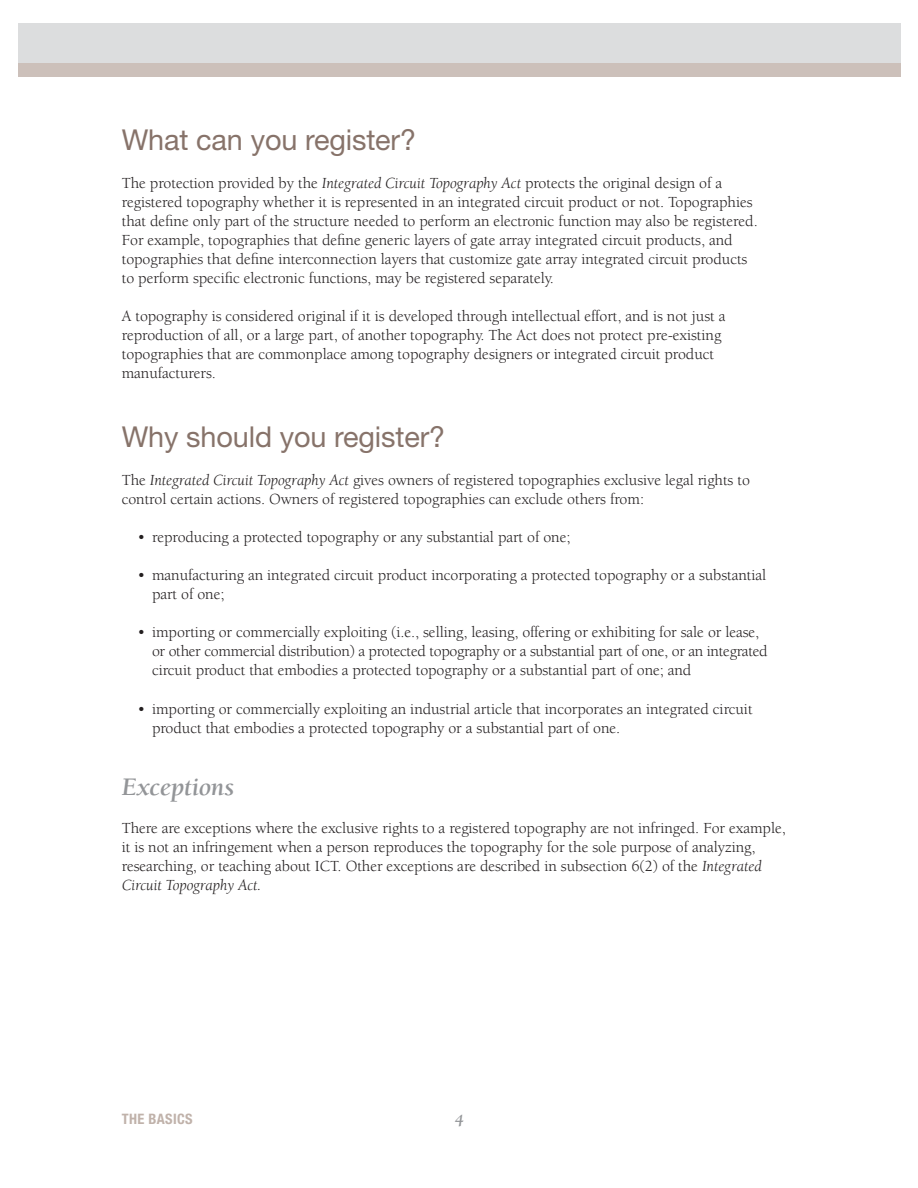
<style>
.page{position:relative;width:918px;height:1188px;background:#fff}
.page>*{position:absolute;margin:0;border:0;box-sizing:border-box;transform-origin:0 0}
.t1{font:28.8px "Helvetica Neue";letter-spacing:-.005em;color:#87736a}
.t2{font:italic 700 25.95px "Berkeley";letter-spacing:-.01em;color:#939598}
.t3{font:italic 700 17.25px "Berkeley";color:#939598}
.t4{font:15.9px/19px "Berkeley";letter-spacing:-.005em;color:#231f20}
.t5{font:700 condensed 14.4px "Helvetica Neue";letter-spacing:.025em;color:#c0b2aa}
.s1{font-style:italic}
</style>
<div class="page">
<div style="left:18px;top:23px;width:882px;height:43px;background:#dcddde"></div>
<div style="left:18px;top:63px;width:882px;height:14px;background:#ccc0ba"></div>
<h1 class="t1" style="left:122px;top:129px;width:296px">What can you register?</h1>
<p class="t4" style="left:122px;top:175px;width:638px">The protection provided by the <span class="s1">Integrated Circuit Topography Act</span> protects the original design of a registered topography whether it is represented in an integrated circuit product or not. Topographies that define only part of the structure needed to perform an electronic function may also be registered.<br>For example, topographies that define generic layers of gate array integrated circuit products, and topographies that define interconnection layers that customize gate array integrated circuit products to perform specific electronic functions, may be registered separately.</p>
<p class="t4" style="left:122px;top:308px;width:605px">A topography is considered original if it is developed through intellectual effort, and is not just a reproduction of all, or a large part, of another topography. The Act does not protect pre-existing topographies that are commonplace among topography designers or integrated circuit product manufacturers.</p>
<h1 class="t1" style="left:122px;top:427px;width:325px">Why should you register?</h1>
<p class="t4" style="left:122px;top:472px;width:630px">The <span class="s1">Integrated Circuit Topography Act</span> gives owners of registered topographies exclusive legal rights to control certain actions. Owners of registered topographies can exclude others from:</p>
<p class="t4" style="left:138px;top:529px;width:434px">• reproducing a protected topography or any substantial part of one;</p>
<p class="t4" style="left:152px;top:567px;width:616px;text-indent:-14px">• manufacturing an integrated circuit product incorporating a protected topography or a substantial part of one;</p>
<p class="t4" style="left:152px;top:624px;width:617px;text-indent:-14px">• importing or commercially exploiting (i.e., selling, leasing, offering or exhibiting for sale or lease, or other commercial distribution) a protected topography or a substantial part of one, or an integrated circuit product that embodies a protected topography or a substantial part of one; and</p>
<p class="t4" style="left:152px;top:700px;width:602px;text-indent:-14px">• importing or commercially exploiting an industrial article that incorporates an integrated circuit product that embodies a protected topography or a substantial part of one.</p>
<h2 class="t2" style="left:122px;top:776px;width:114px">Exceptions</h2>
<p class="t4" style="left:122px;top:820px;width:666px">There are exceptions where the exclusive rights to a registered topography are not infringed. For example, it is not an infringement when a person reproduces the topography for the sole purpose of analyzing, researching, or teaching about ICT. Other exceptions are described in subsection 6(2) of the <span class="s1">Integrated Circuit Topography Act.</span></p>
<p class="t5" style="left:122px;top:1114px;width:73px">THE BASICS</p>
<p class="t3" style="left:455px;top:1113px;width:10px">4</p>
</div>
